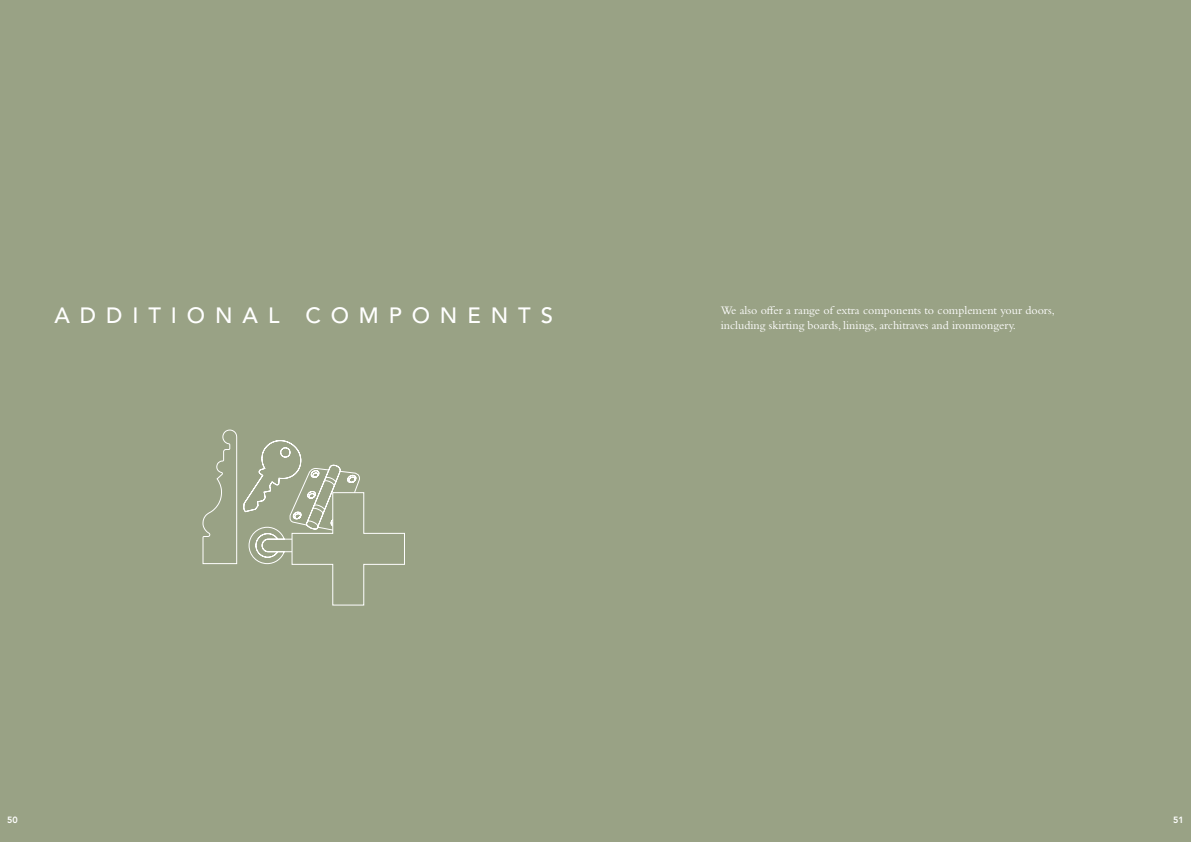
<style>
.page{position:relative;width:1191px;height:842px;background:#99a285}
.page>*{position:absolute;margin:0;border:0;box-sizing:border-box;transform-origin:0 0}
.t1{font:500 22px "Avenir LT Std";letter-spacing:.45em;color:#fff}
.t2{font:12px/14.4px "Bembo Std";color:#fff}
.t3{font:800 11px "Avenir LT Std";color:#fff}
.t4{font:800 9px "Avenir LT Std";color:#fff}
</style>
<div class="page">
<svg style="left:202px;top:429px;width:203px;height:177px"></svg>
<h1 class="t1" style="left:55px;top:303px;width:500px">ADDITIONAL COMPONENTS</h1>
<p class="t2" style="left:720px;top:303px;width:336px">We also offer a range of extra components to complement your doors, including skirting boards, linings, architraves and ironmongery.</p>
<p class="t4" style="left:7px;top:814px;width:12px">50</p>
<p class="t4" style="left:1173px;top:814px;width:12px">51</p>
<p class="t3" style="left:7px;top:814px;width:14px">50</p>
<p class="t3" style="left:1173px;top:814px;width:14px">51</p>
</div>
